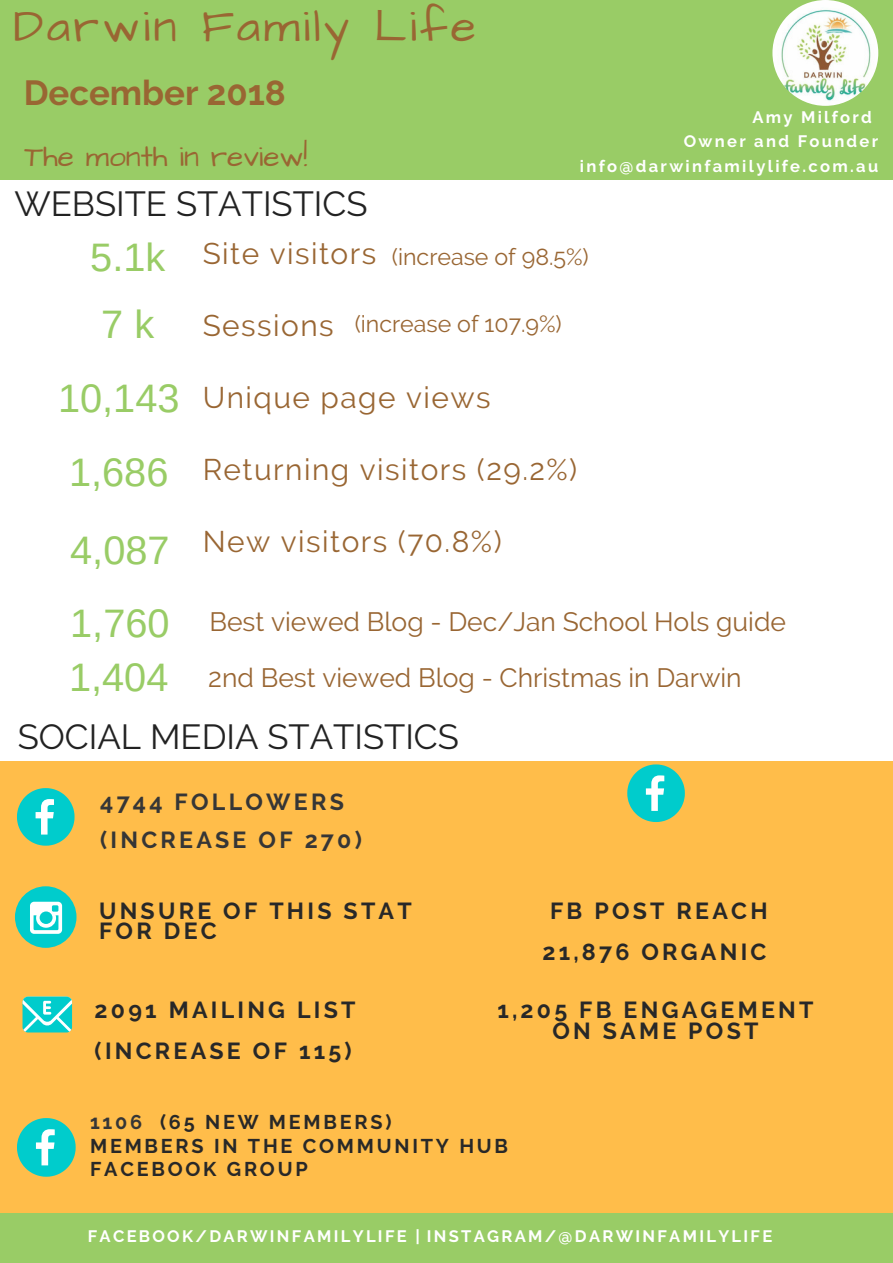
<style>
.page{position:relative;width:893px;height:1263px;background:#fff}
.page>*{position:absolute;margin:0;border:0;box-sizing:border-box;transform-origin:0 0}
.t1{font:46.35px "Architects Daughter";letter-spacing:.07em;color:#963}
.t2{font:39.75px/66.4px "Arimo";color:#9c6}
.t3{font:34.8px "Raleway";color:#222}
.t4{font:700 34.8px "Raleway";color:#963}
.t5{font:29.85px "Raleway";letter-spacing:.05em;color:#963}
.t6{font:29.85px "Architects Daughter";color:#963}
.t7{font:26.55px "Raleway";color:#963}
.t8{font:700 23.25px/20.2px "Raleway";letter-spacing:.14em;color:#282828}
.t9{font:23.25px "Raleway";color:#963}
.t10{font:700 23.25px/38.2px "Raleway";letter-spacing:.14em;color:#363636}
.t11{font:700 19.8px/23.7px "Raleway";letter-spacing:.14em;color:#282828}
.t12{font:700 16.5px "Raleway";letter-spacing:.14em;color:#fff}
.s1{font-family:"Arimo";font-size:39.75px;color:#9c6}
.s2{color:#363636}
</style>
<div class="page">
<div style="left:0;top:0;width:893px;height:180px;background:#9c6"></div>
<div style="left:0;top:761px;width:893px;height:460px;background:#ffbd4a"></div>
<svg style="left:17px;top:788px;width:58px;height:58px"></svg>
<div style="left:15px;top:886px;width:62px;height:62px;background:#0cc;border-radius:50%"></div>
<svg style="left:30px;top:902px;width:32px;height:32px"></svg>
<div style="left:0;top:1214px;width:893px;height:49px;background:#9c6"></div>
<img style="left:772px;top:0;width:106px;height:106px;border-radius:50%">
<svg style="left:17px;top:1118px;width:59px;height:59px"></svg>
<svg style="left:23px;top:997px;width:49px;height:35px;background:#3bd7d6"></svg>
<svg style="left:627px;top:764px;width:58px;height:58px"></svg>
<h1 class="t1" style="left:14px;top:-5px;width:464px">Darwin Family Life</h1>
<h3 class="t4" style="left:24px;top:73px;width:264px">December 2018</h3>
<h3 class="t6" style="left:25px;top:136px;width:284px">The month in review!</h3>
<h3 class="t3" style="left:14px;top:184px;width:355px">WEBSITE STATISTICS</h3>
<p class="t12" style="left:752px;top:107px;width:121px">Amy Milford</p>
<p class="t12" style="left:684px;top:132px;width:196px">Owner and Founder</p>
<p class="t12" style="left:580px;top:157px;width:300px">info@darwinfamilylife.com.au</p>
<h2 class="t2" style="left:90px;top:225px;width:77px">5.1k<br>7 k</h2>
<h3 class="t5" style="left:203px;top:236px;width:175px">Site visitors</h3>
<h3 class="t9" style="left:392px;top:243px;width:198px">(increase of 98.5%)</h3>
<h3 class="t5" style="left:203px;top:308px;width:133px">Sessions</h3>
<h3 class="t9" style="left:355px;top:310px;width:209px">(increase of 107.9%)</h3>
<h2 class="t2" style="left:58px;top:365px;width:123px">10,143</h2>
<h3 class="t5" style="left:203px;top:380px;width:290px">Unique page views</h3>
<h2 class="t2" style="left:69px;top:440px;width:101px">1,686</h2>
<h3 class="t5" style="left:203px;top:452px;width:376px">Returning visitors (29.2%)</h3>
<h2 class="t2" style="left:70px;top:517px;width:101px">4,087</h2>
<h3 class="t5" style="left:203px;top:524px;width:300px">New visitors (70.8%)</h3>
<h2 class="t2" style="left:70px;top:591px;width:101px">1,760</h2>
<h3 class="t7" style="left:209px;top:606px;width:578px">Best viewed Blog - Dec/Jan School Hols guide</h3>
<h3 class="t7" style="left:69px;top:662px;width:674px"><span class="s1">1,404</span> 2nd Best viewed Blog - Christmas in Darwin</h3>
<h3 class="t3" style="left:18px;top:716px;width:443px">SOCIAL MEDIA STATISTICS</h3>
<h3 class="t10" style="left:100px;top:783px;width:263px">4744 FOLLOWERS (INCREASE OF 270)</h3>
<h3 class="t8" style="left:99px;top:901px;width:314px">UNSURE OF THIS STAT<br>FOR DEC</h3>
<h3 class="t8" style="left:95px;top:990px;width:262px;line-height:40.5px">2091 MAILING LIST (INCREASE OF 115)</h3>
<h3 class="t8" style="left:542px;top:891px;width:227px;line-height:40.5px;text-align:center">FB POST REACH<br>21,876 ORGANIC</h3>
<h3 class="t8" style="left:497px;top:1000px;width:318px;text-align:center">1,205 FB ENGAGEMENT<br>ON SAME POST</h3>
<p class="t11" style="left:90px;top:1110px;width:419px"><span class="s2">1106</span> (65 NEW MEMBERS)<br>MEMBERS IN THE COMMUNITY HUB<br>FACEBOOK GROUP</p>
<p class="t12" style="left:88px;top:1227px;width:686px">FACEBOOK/DARWINFAMILYLIFE | INSTAGRAM/@DARWINFAMILYLIFE</p>
</div>
